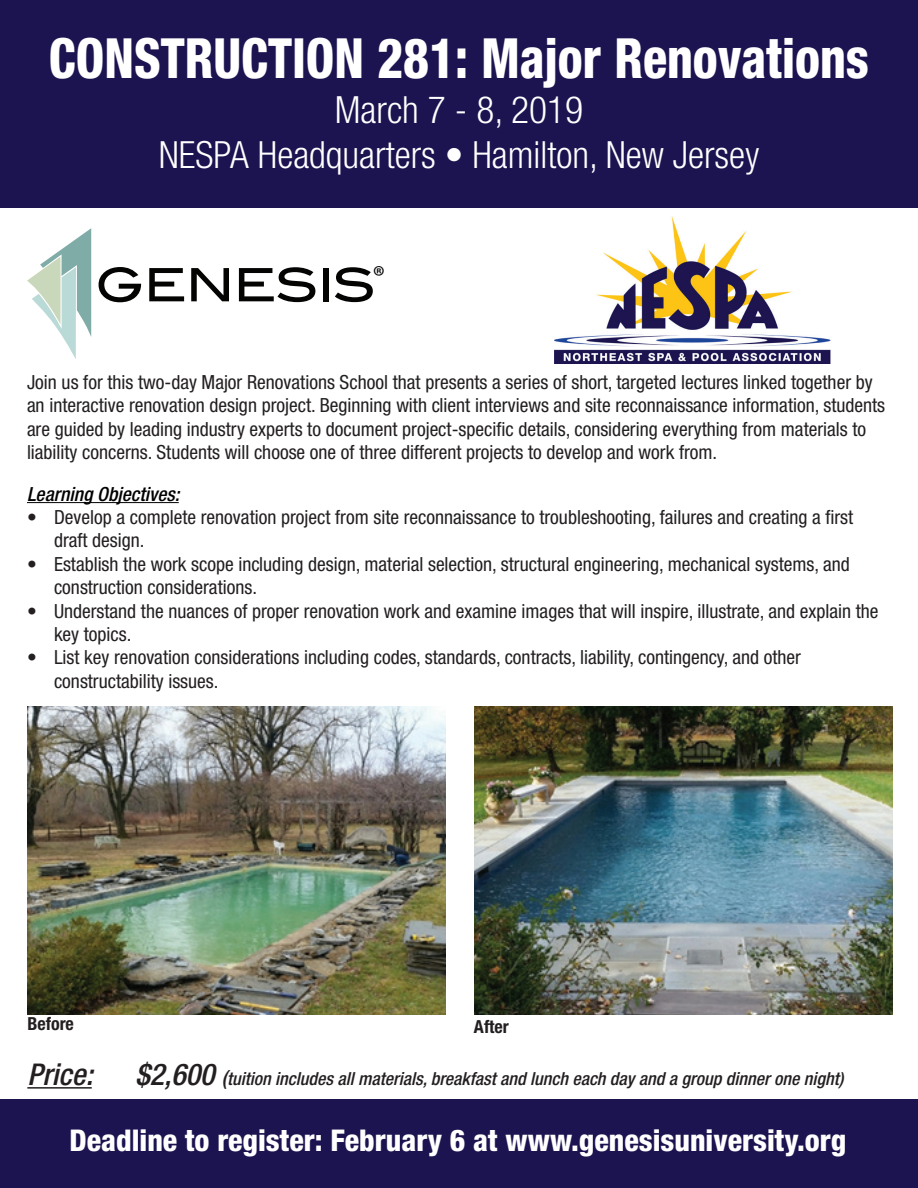
<style>
.page{position:relative;width:918px;height:1188px;background:#fff}
.page>*{position:absolute;margin:0;border:0;box-sizing:border-box;transform-origin:0 0}
.t1{font:800 condensed 55.5px "Helvetica Neue";color:#fff;scale:.9 1}
.t2{font:300 condensed 37.5px/45px "Helvetica Neue";color:#fff;text-align:center}
.t3{font:800 condensed 30px "Helvetica Neue";color:#fff}
.t4{font:italic 500 condensed 30px "Helvetica Neue";color:#231f20}
.t5{font:29.1px "Myriad Pro";color:#040503}
.t6{font:condensed 19.5px/23.4px "Helvetica Neue";color:#231f20}
.t7{font:italic 500 condensed 19.5px "Helvetica Neue";color:#000}
.t8{font:italic 500 condensed 18px "Helvetica Neue";color:#231f20}
.t9{font:700 condensed 18px "Helvetica Neue";color:#231f20}
.s1{font-size:30px}
.s2{font-size:21px}
</style>
<div class="page">
<svg style="left:99px;top:267px;width:42px;height:35px"></svg>
<svg style="left:149px;top:268px;width:35px;height:33px"></svg>
<svg style="left:191px;top:268px;width:38px;height:33px"></svg>
<svg style="left:239px;top:267px;width:76px;height:35px"></svg>
<div style="left:323px;top:268px;width:5px;height:33px;background:#040503"></div>
<svg style="left:335px;top:267px;width:38px;height:35px"></svg>
<svg style="left:27px;top:228px;width:64px;height:131px"></svg>
<div style="left:0;top:0;width:918px;height:207px;background:#1c1450"></div>
<img style="left:554px;top:216px;width:277px;height:147px">
<hr style="left:27px;top:502px;width:152px;height:1px;background:#000">
<hr style="left:27px;top:1087px;width:65px;height:2px;background:#231f20">
<div style="left:0;top:1100px;width:918px;height:88px;background:#1c1450"></div>
<img style="left:474px;top:707px;width:418px;height:307px">
<img style="left:27px;top:707px;width:419px;height:307px">
<h1 class="t1" style="left:49px;top:24px;width:913px">CONSTRUCTION 281: Major Renovations</h1>
<h2 class="t2" style="left:159px;top:87px;width:602px">March 7 - 8, 2019<br>NESPA Headquarters • Hamilton, New Jersey</h2>
<h3 class="t5" style="left:373px;top:259px;width:14px">®</h3>
<p class="t6" style="left:27px;top:370px;width:860px">Join us for this two-day Major Renovations School that presents a series of short, targeted lectures linked together by an interactive renovation design project. Beginning with client interviews and site reconnaissance information, students are guided by leading industry experts to document project-specific details, considering everything from materials to liability concerns. Students will choose one of three different projects to develop and work from.</p>
<p class="t7" style="left:27px;top:482px;width:154px">Learning Objectives:</p>
<p class="t6" style="left:54px;top:505px;width:801px;text-indent:-27px">• Develop a complete renovation project from site reconnaissance to troubleshooting, failures and creating a first draft design.</p>
<p class="t6" style="left:54px;top:552px;width:797px;text-indent:-27px">• Establish the work scope including design, material selection, structural engineering, mechanical systems, and construction considerations.</p>
<p class="t6" style="left:54px;top:599px;width:826px;text-indent:-27px">• Understand the nuances of proper renovation work and examine images that will inspire, illustrate, and explain the key topics.</p>
<p class="t6" style="left:54px;top:646px;width:748px;text-indent:-27px">• List key renovation considerations including codes, standards, contracts, liability, contingency, and other constructability issues.</p>
<p class="t9" style="left:27px;top:1013px;width:48px">Before</p>
<p class="t9" style="left:474px;top:1016px;width:36px">After</p>
<h3 class="t4" style="left:27px;top:1056px;width:67px">Price:</h3>
<p class="t8" style="left:135px;top:1068px;width:710px"><span class="s1">$2,600</span> <span class="s2">(</span>tuition includes all materials, breakfast and lunch each day and a group dinner one night)</p>
<h3 class="t3" style="left:70px;top:1121px;width:778px">Deadline to register: February 6 at www.genesisuniversity.org</h3>
</div>
